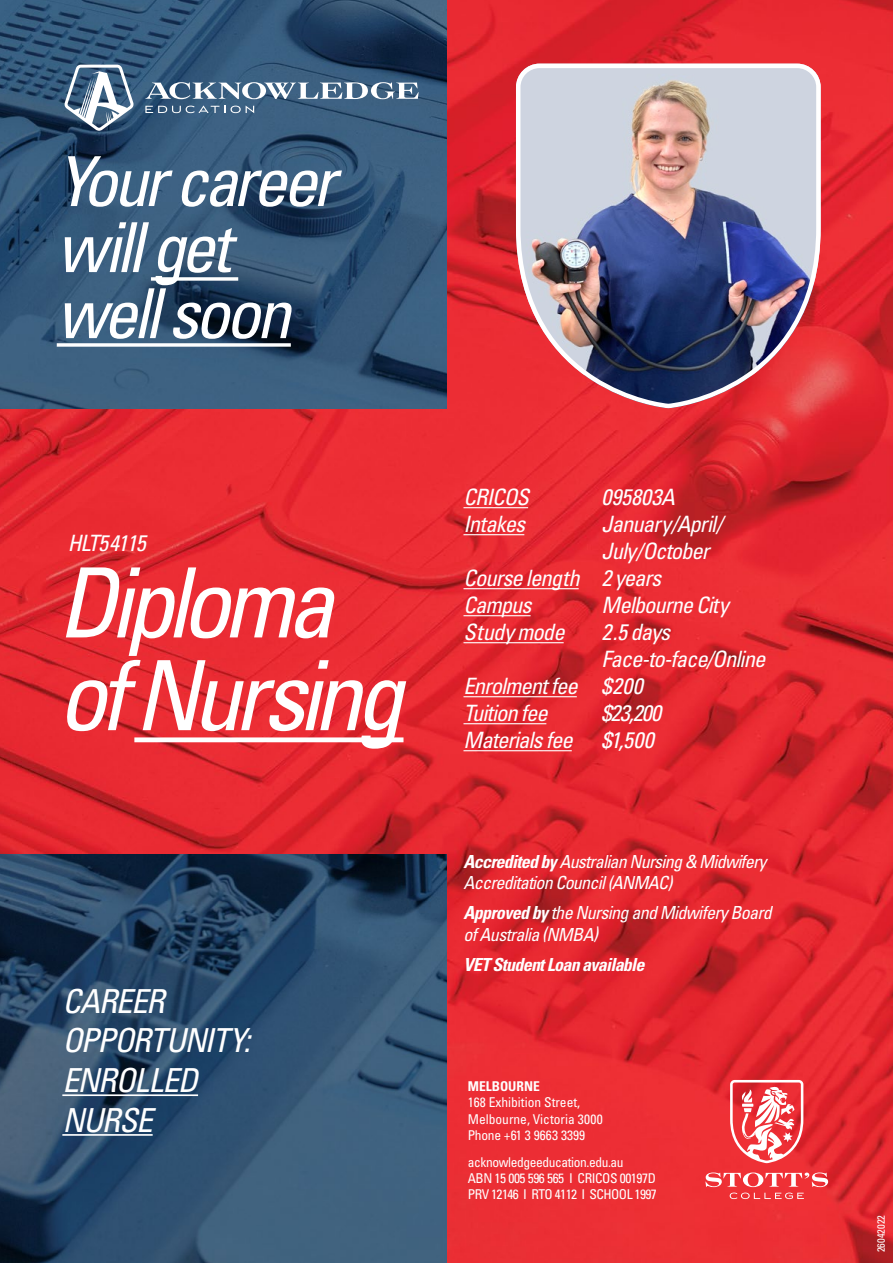
<style>
.page{position:relative;width:893px;height:1263px;background:#fff}
.page>*{position:absolute;margin:0;border:0;box-sizing:border-box;transform-origin:0 0}
.t1{font:italic condensed 96.9px/92.7px "Univers";letter-spacing:-.07em;color:#fff}
.t2{font:italic condensed 69px/66px "Univers";letter-spacing:-.055em;color:#fff}
.t3{font:italic condensed 33px/39.8px "Univers";letter-spacing:-.04em;color:#fff}
.t4{font:italic condensed 22.5px "Univers";letter-spacing:-.04em;color:#fff}
.t5{font:italic condensed 22.5px "Univers";letter-spacing:-.005em;color:#fff}
.t6{font:italic condensed 18px/21.3px "Univers";letter-spacing:-.04em;color:#fff}
.t7{font:italic 700 condensed 18px "Univers";letter-spacing:-.04em;color:#fff}
.t8{font:condensed 13.5px/16.2px "Univers";letter-spacing:-.03em;color:#fff}
.t9{font:condensed 13.5px/16.2px "Univers";color:#fff}
.t10{font:700 condensed 13.5px "Univers";color:#fff}
.t11{font:condensed 10.5px "Univers";color:#fff}
.s1{font-weight:700}
</style>
<div class="page">
<img style="left:0;top:0;width:893px;height:1263px">
<img style="left:0;top:855px;width:446px;height:408px">
<img style="left:0;top:0;width:446px;height:408px">
<svg style="left:145px;top:106px;width:109px;height:7px"></svg>
<svg style="left:145px;top:82px;width:274px;height:17px"></svg>
<svg style="left:64px;top:65px;width:70px;height:66px"></svg>
<svg style="left:705px;top:1172px;width:123px;height:27px;background:#f15d61"></svg>
<svg style="left:730px;top:1080px;width:73px;height:83px"></svg>
<div style="left:134px;top:737px;width:269px;height:5px;background:#fff"></div>
<hr style="left:463px;top:507px;width:65px;height:1px;background:#fff">
<hr style="left:463px;top:534px;width:61px;height:1px;background:#fff">
<hr style="left:463px;top:588px;width:116px;height:1px;background:#fff">
<hr style="left:463px;top:615px;width:68px;height:1px;background:#fff">
<hr style="left:463px;top:642px;width:101px;height:1px;background:#fff">
<hr style="left:463px;top:696px;width:114px;height:1px;background:#fff">
<hr style="left:463px;top:723px;width:83px;height:1px;background:#fff">
<hr style="left:463px;top:750px;width:109px;height:1px;background:#fff">
<svg style="left:151px;top:277px;width:87px;height:4px"></svg>
<svg style="left:57px;top:343px;width:234px;height:4px"></svg>
<hr style="left:62px;top:1094px;width:136px;height:2px;background:#fff">
<hr style="left:62px;top:1134px;width:91px;height:2px;background:#fff">
<hr style="left:160px;top:279px;width:12px;height:4px;background:#fff">
<hr style="left:371px;top:740px;width:12px;height:4px;background:#fff">
<img style="left:514px;top:61px;width:309px;height:350px">
<h2 class="t2" style="left:57px;top:148px;width:280px">Your career will get well soon</h2>
<p class="t4" style="left:68px;top:528px;width:79px">HLT54115</p>
<h1 class="t1" style="left:58px;top:555px;width:347px">Diploma of Nursing</h1>
<h3 class="t3" style="left:62px;top:980px;width:189px">CAREER<br>OPPORTUNITY:<br>ENROLLED<br>NURSE</h3>
<p class="t4" style="left:463px;top:483px;width:67px">CRICOS</p>
<p class="t5" style="left:601px;top:483px;width:75px">095803A</p>
<p class="t4" style="left:463px;top:510px;width:63px">Intakes</p>
<p class="t4" style="left:601px;top:510px;width:123px">January/April/</p>
<p class="t4" style="left:601px;top:537px;width:109px">July/October</p>
<p class="t4" style="left:463px;top:564px;width:199px">Course length 2 years</p>
<p class="t4" style="left:463px;top:591px;width:69px">Campus</p>
<p class="t4" style="left:601px;top:591px;width:129px">Melbourne City</p>
<p class="t4" style="left:463px;top:618px;width:103px">Study mode</p>
<p class="t4" style="left:601px;top:618px;width:70px">2.5 days</p>
<p class="t4" style="left:601px;top:645px;width:165px">Face-to-face/Online</p>
<p class="t4" style="left:463px;top:672px;width:181px">Enrolment fee $200</p>
<p class="t4" style="left:463px;top:699px;width:86px">Tuition fee</p>
<p class="t4" style="left:601px;top:699px;width:61px">$23,200</p>
<p class="t4" style="left:463px;top:726px;width:111px">Materials fee</p>
<p class="t4" style="left:601px;top:726px;width:54px">$1,500</p>
<p class="t6" style="left:463px;top:851px;width:304px"><span class="s1">Accredited by</span> Australian Nursing &amp; Midwifery<br>Accreditation Council (ANMAC)</p>
<p class="t6" style="left:463px;top:902px;width:310px"><span class="s1">Approved by</span> the Nursing and Midwifery Board of Australia (NMBA)</p>
<p class="t7" style="left:463px;top:953px;width:183px">VET Student Loan available</p>
<p class="t10" style="left:468px;top:1078px;width:73px">MELBOURNE</p>
<p class="t9" style="left:468px;top:1094px;width:137px">168 Exhibition Street,<br>Melbourne, Victoria 3000<br>Phone +61 3 9663 3399</p>
<p class="t8" style="left:468px;top:1153px;width:191px">acknowledgeeducation.edu.au<br>ABN 15 005 596 565 I CRICOS 00197D<br>PRV 12146 I RTO 4112 I SCHOOL 1997</p>
<p class="t11" style="left:874px;top:1252px;width:39px;rotate:-90deg">26042022</p>
</div>
